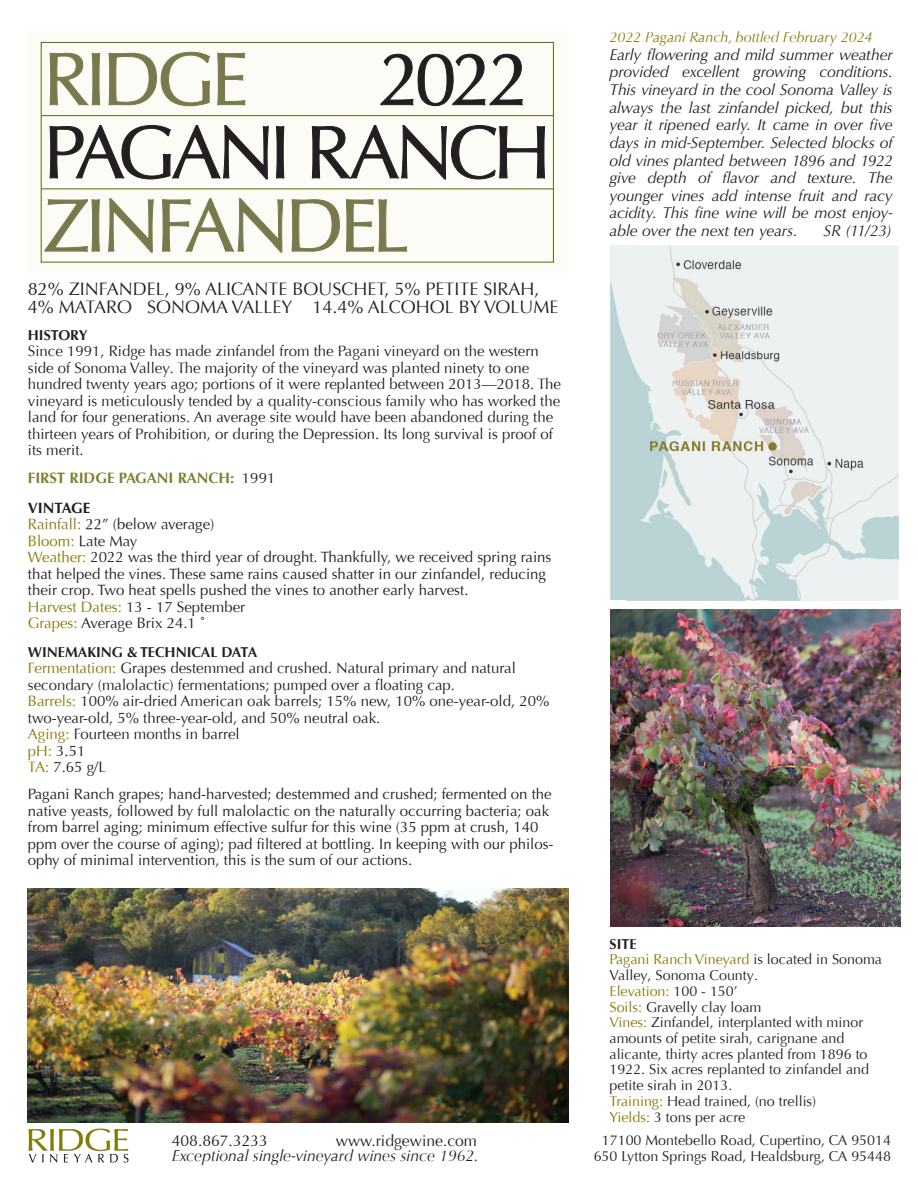
<style>
.page{position:relative;width:918px;height:1188px;background:#fff}
.page>*{position:absolute;margin:0;border:0;box-sizing:border-box;transform-origin:0 0}
.t1{font:75px/73.2px "Optima";letter-spacing:-.065em;color:#231f20;text-align:right}
.t2{font:75px "Optima";letter-spacing:-.055em;color:#787a4e}
.t3{font:18px/18px "Optima LT Pro";color:#231f20}
.t4{font:italic 15.75px/17.5px "Optima";letter-spacing:-.01em;color:#231f20;text-align:justify}
.t5{font:italic 15.75px "Optima LT Pro";color:#231f20}
.t6{font:15.75px "Optima LT Pro";color:#231f20}
.t7{font:15px/16.5px "Optima LT Pro";color:#231f20}
.t8{font:15px/16.5px "Optima";color:#231f20}
.t9{font:700 15px "Optima LT Pro";color:#807e32}
.t10{font:14.25px/15.8px "Optima LT Pro";color:#231f20}
.t11{font:italic 14.25px "Optima LT Pro";color:#89780a}
.t12{font:700 14.25px "Optima LT Pro";color:#231f20}
.s1{font-weight:400;color:#231f20}
.s2{font-weight:700}
.s3{color:#89780a}
.s4{font-style:inherit}
</style>
<div class="page">
<div style="left:27px;top:31px;width:541px;height:242px;background:#fcfbf5"></div>
<img style="left:28px;top:1128px;width:101px;height:35px">
<img style="left:611px;top:609px;width:290px;height:317px">
<img style="left:28px;top:889px;width:540px;height:234px">
<img style="left:611px;top:246px;width:287px;height:354px">
<svg style="left:50px;top:53px;width:50px;height:52px"></svg>
<svg style="left:109px;top:52px;width:101px;height:54px"></svg>
<svg style="left:217px;top:53px;width:28px;height:52px"></svg>
<svg style="left:380px;top:54px;width:143px;height:52px"></svg>
<svg style="left:50px;top:125px;width:219px;height:55px"></svg>
<svg style="left:276px;top:126px;width:8px;height:52px"></svg>
<svg style="left:312px;top:125px;width:233px;height:55px"></svg>
<svg style="left:45px;top:199px;width:55px;height:53px"></svg>
<svg style="left:108px;top:198px;width:46px;height:55px"></svg>
<svg style="left:162px;top:198px;width:121px;height:55px"></svg>
<svg style="left:292px;top:199px;width:48px;height:53px"></svg>
<svg style="left:346px;top:199px;width:61px;height:53px"></svg>
<div style="left:41px;top:42px;width:513px;height:220px;border:1px solid #556b0e"></div>
<hr style="left:41px;top:115px;width:512px;height:1px;background:#556b0e">
<hr style="left:41px;top:188px;width:512px;height:1px;background:#556b0e">
<h1 class="t2" style="left:43px;top:36px;width:207px">RIDGE</h1>
<h1 class="t1" style="left:43px;top:44px;width:509px">2022<br>PAGANI RANCH</h1>
<h1 class="t2" style="left:43px;top:182px;width:368px">ZINFANDEL</h1>
<p class="t3" style="left:28px;top:280px;width:532px">82% ZINFANDEL, 9% ALICANTE BOUSCHET, 5% PETITE SIRAH,<br>4% MATARO SONOMA VALLEY 14.4% ALCOHOL BY VOLUME</p>
<p class="t12" style="left:28px;top:326px;width:61px">HISTORY</p>
<p class="t7" style="left:28px;top:343px;width:535px">Since 1991, Ridge has made zinfandel from the Pagani vineyard on the western side of Sonoma Valley. The majority of the vineyard was planted ninety to one hundred twenty years ago; portions of it were replanted between 2013—2018. The vineyard is meticulously tended by a quality-conscious family who has worked the land for four generations. An average site would have been abandoned during the thirteen years of Prohibition, or during the Depression. Its long survival is proof of its merit.</p>
<p class="t9" style="left:28px;top:468px;width:249px">FIRST RIDGE PAGANI RANCH: <span class="s1">1991</span></p>
<p class="t8" style="left:28px;top:500px;width:525px"><span class="s2">VINTAGE<br></span><span class="s3">Rainfall:</span> <span class="s4">22” (below average)<br></span><span class="s3">Bloom:</span> <span class="s4">Late May<br></span><span class="s3">Weather:</span> 2022 was the third year of drought. Thankfully, we received spring rains that helped the vines. These same rains caused shatter in our zinfandel, reducing their crop. Two heat spells pushed the vines to another early harvest.</p>
<p class="t7" style="left:28px;top:598px;width:219px"><span class="s3">Harvest Dates:</span> 13 - 17 September<br><span class="s3">Grapes:</span> Average Brix 24.1 ˚</p>
<p class="t12" style="left:28px;top:643px;width:231px">WINEMAKING &amp; TECHNICAL DATA</p>
<p class="t7" style="left:28px;top:660px;width:523px"><span class="s3">Fermentation:</span> Grapes destemmed and crushed. Natural primary and natural secondary (malolactic) fermentations; pumped over a floating cap.<br><span class="s3">Barrels:</span> 100% air-dried American oak barrels; 15% new, 10% one-year-old, 20% two-year-old, 5% three-year-old, and 50% neutral oak.<br><span class="s3">Aging:</span> Fourteen months in barrel<br><span class="s3">pH:</span> 3.51<br><span class="s3">TA:</span> 7.65 g/L</p>
<p class="t8" style="left:28px;top:786px;width:527px">Pagani Ranch grapes; hand-harvested; destemmed and crushed; fermented on the native yeasts, followed by full malolactic on the naturally occurring bacteria; oak from barrel aging; minimum effective sulfur for this wine (35 ppm at crush, 140 ppm over the course of aging); pad filtered at bottling. In keeping with our philos&shy;ophy of minimal intervention, this is the sum of our actions.</p>
<p class="t6" style="left:172px;top:1131px;width:98px">408.867.3233</p>
<p class="t6" style="left:336px;top:1131px;width:143px">www.ridgewine.com</p>
<p class="t5" style="left:172px;top:1146px;width:308px">Exceptional single-vineyard wines since 1962.</p>
<p class="t11" style="left:610px;top:29px;width:265px">2022 Pagani Ranch, bottled February 2024</p>
<p class="t4" style="left:610px;top:46px;width:285px">Early flowering and mild summer weather provided excellent growing conditions.<br>This vineyard in the cool Sonoma Valley is always the last zinfandel picked, but this year it ripened early. It came in over five days in mid-September. Selected blocks of old vines planted between 1896 and 1922 give depth of flavor and texture. The younger vines add intense fruit and racy acidity. This fine wine will be most enjoy&shy;able over the next ten years.</p>
<p class="t4" style="left:824px;top:222px;width:70px">SR (11/23)</p>
<p class="t10" style="left:610px;top:936px;width:274px"><span class="s2">SITE<br></span><span class="s3">Pagani Ranch Vineyard</span> is located in Sonoma<br>Valley, Sonoma County.<br><span class="s3">Elevation:</span> 100 - 150’<br><span class="s3">Soils:</span> Gravelly clay loam<br><span class="s3">Vines:</span> Zinfandel, interplanted with minor amounts of petite sirah, carignane and alicante, thirty acres planted from 1896 to<br>1922. Six acres replanted to zinfandel and petite sirah in 2013.<br><span class="s3">Training:</span> Head trained, (no trellis)<br><span class="s3">Yields:</span> 3 tons per acre</p>
<p class="t10" style="left:594px;top:1133px;width:299px;text-align:center">17100 Montebello Road, Cupertino, CA 95014<br>650 Lytton Springs Road, Healdsburg, CA 95448</p>
</div>
